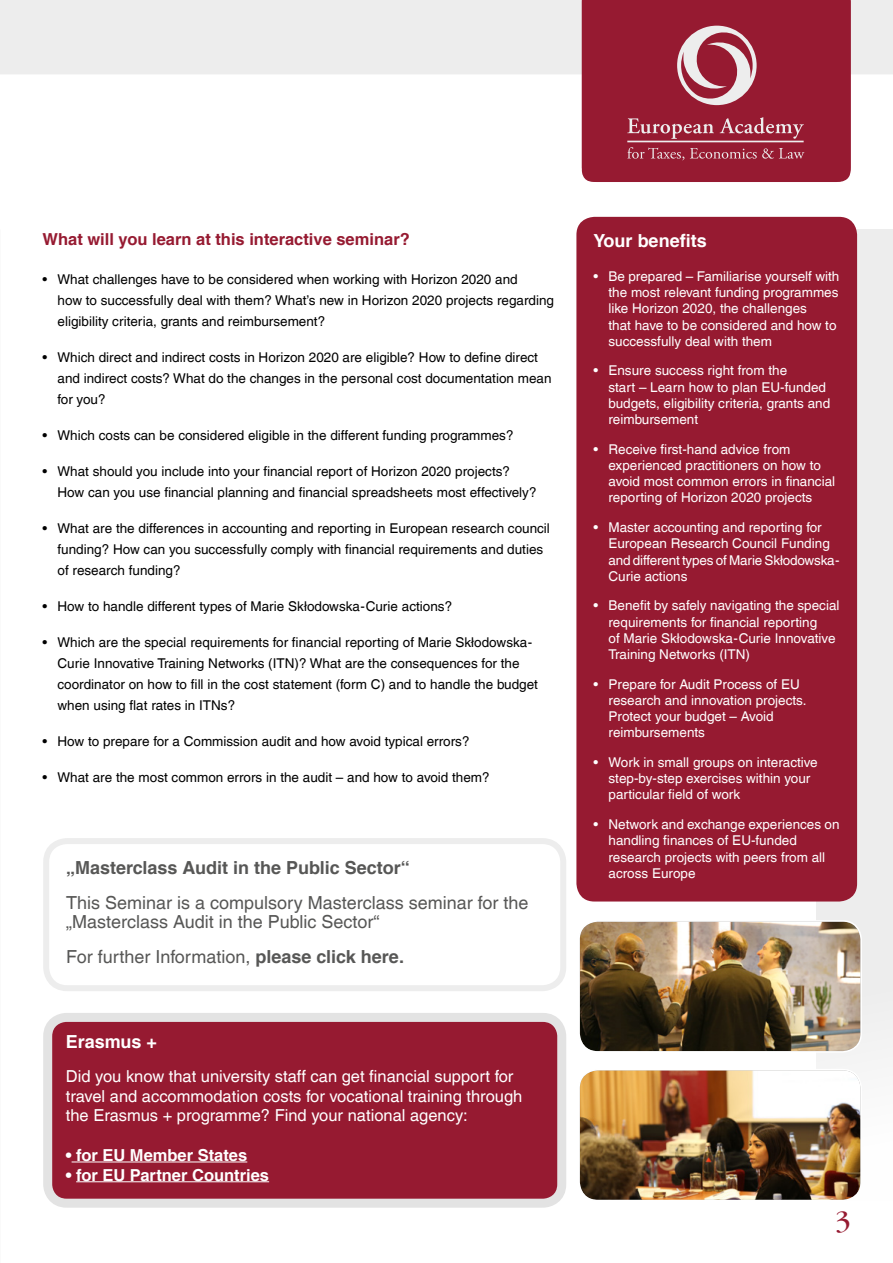
<style>
.page{position:relative;width:893px;height:1263px;background:#fff}
.page>*{position:absolute;margin:0;border:0;box-sizing:border-box;transform-origin:0 0}
.t1{font:30px "Garamond";color:#961a31}
.t2{font:18px/19.5px "Helvetica LT Com";color:#575756}
.t3{font:700 18px "Helvetica LT Com";color:#575756}
.t4{font:700 18px "Helvetica LT Com";color:#fff}
.t5{font:16.5px/19.8px "Helvetica LT Com";color:#fff}
.t6{font:700 16.5px "Helvetica LT Com";color:#961a31}
.t7{font:700 16.5px "Helvetica LT Com";color:#fff}
.t8{font:13.5px/21px "Helvetica LT Com";color:#000}
.t9{font:13.5px/16.2px "Helvetica LT Com";color:#fff}
.s1{font-weight:700}
</style>
<div class="page">
<div style="left:0;top:0;width:893px;height:74px;background:#ededed"></div>
<div style="left:816px;top:230px;width:77px;height:971px;background:#ededed"></div>
<div style="left:576px;top:217px;width:281px;height:684px;background:#961a31;border-radius:18px"></div>
<div style="left:582px;top:0;width:269px;height:182px;background:#961a31"></div>
<hr style="left:627px;top:141px;width:177px;height:1px;background:#ededed">
<svg style="left:676px;top:26px;width:81px;height:79px"></svg>
<svg style="left:614px;top:146px;width:204px;height:14px"></svg>
<svg style="left:614px;top:117px;width:204px;height:22px"></svg>
<img style="left:581px;top:1072px;width:279px;height:128px">
<div style="left:578px;top:1069px;width:284px;height:132px;border:2px solid #fff;border-radius:19px"></div>
<img style="left:581px;top:923px;width:278px;height:128px">
<div style="left:578px;top:920px;width:284px;height:132px;border:2px solid #fff;border-radius:19px"></div>
<div style="left:43px;top:838px;width:523px;height:153px;border:6px solid #ededed;border-radius:21px"></div>
<div style="left:48px;top:1017px;width:514px;height:186px;background:#961a31;border-radius:19px"></div>
<hr style="left:72px;top:1162px;width:175px;height:1px;background:#fff">
<hr style="left:76px;top:1181px;width:193px;height:1px;background:#fff">
<div style="left:43px;top:1013px;width:523px;height:195px;border:9px solid #e3e3e3;border-radius:19px"></div>
<p class="t6" style="left:43px;top:229px;width:369px">What will you learn at this interactive seminar?</p>
<p class="t8" style="left:58px;top:268px;width:498px;text-indent:-15px">• What challenges have to be considered when working with Horizon 2020 and<br>how to successfully deal with them? What’s new in Horizon 2020 projects regarding eligibility criteria, grants and reimbursement?</p>
<p class="t8" style="left:58px;top:346px;width:495px;text-indent:-15px">• Which direct and indirect costs in Horizon 2020 are eligible? How to define direct and indirect costs? What do the changes in the personal cost documentation mean for you?</p>
<p class="t8" style="left:43px;top:424px;width:473px">• Which costs can be considered eligible in the different funding programmes?</p>
<p class="t8" style="left:58px;top:460px;width:481px;text-indent:-15px">• What should you include into your financial report of Horizon 2020 projects?<br>How can you use financial planning and financial spreadsheets most effectively?</p>
<p class="t8" style="left:58px;top:517px;width:494px;text-indent:-15px">• What are the differences in accounting and reporting in European research council funding? How can you successfully comply with financial requirements and duties of research funding?</p>
<p class="t8" style="left:43px;top:595px;width:411px">• How to handle different types of Marie Skłodowska-Curie actions?</p>
<p class="t8" style="left:58px;top:631px;width:482px;text-indent:-15px">• Which are the special requirements for financial reporting of Marie Skłodowska-Curie Innovative Training Networks (ITN)? What are the consequences for the coordinator on how to fill in the cost statement (form C) and to handle the budget when using flat rates in ITNs?</p>
<p class="t8" style="left:43px;top:730px;width:428px">• How to prepare for a Commission audit and how avoid typical errors?</p>
<p class="t8" style="left:43px;top:766px;width:449px">• What are the most common errors in the audit – and how to avoid them?</p>
<h2 class="t3" style="left:66px;top:857px;width:345px">„Masterclass Audit in the Public Sector“</h2>
<h2 class="t2" style="left:66px;top:892px;width:464px">This Seminar is a compulsory Masterclass seminar for the „Masterclass Audit in the Public Sector“</h2>
<h2 class="t2" style="left:66px;top:946px;width:339px">For further Information, <span class="s1">please click here.</span></h2>
<h2 class="t4" style="left:66px;top:1031px;width:93px">Erasmus +</h2>
<p class="t5" style="left:66px;top:1066px;width:458px">Did you know that university staff can get financial support for travel and accommodation costs for vocational training through the Erasmus + programme? Find your national agency:</p>
<p class="t7" style="left:66px;top:1145px;width:183px">• for EU Member States</p>
<p class="t7" style="left:66px;top:1165px;width:205px">• for EU Partner Countries</p>
<h2 class="t4" style="left:593px;top:229px;width:115px">Your benefits</h2>
<p class="t9" style="left:608px;top:268px;width:232px;text-indent:-15px">• Be prepared – Familiarise yourself with the most relevant funding programmes like Horizon 2020, the challenges<br>that have to be considered and how to successfully deal with them</p>
<p class="t9" style="left:608px;top:363px;width:223px;text-indent:-15px">• Ensure success right from the<br>start – Learn how to plan EU-funded budgets, eligibility criteria, grants and reimbursement</p>
<p class="t9" style="left:608px;top:441px;width:228px;text-indent:-15px">• Receive first-hand advice from experienced practitioners on how to avoid most common errors in financial reporting of Horizon 2020 projects</p>
<p class="t9" style="left:608px;top:519px;width:233px;text-indent:-15px">• Master accounting and reporting for<br>European Research Council Funding and different types of Marie Skłodowska-<br>Curie actions</p>
<p class="t9" style="left:608px;top:597px;width:232px;text-indent:-15px">• Benefit by safely navigating the special requirements for financial reporting<br>of Marie Skłodowska-Curie Innovative Training Networks (ITN)</p>
<p class="t9" style="left:608px;top:676px;width:200px;text-indent:-15px">• Prepare for Audit Process of EU research and innovation projects.<br>Protect your budget – Avoid reimbursements</p>
<p class="t9" style="left:608px;top:754px;width:211px;text-indent:-15px">• Work in small groups on interactive step-by-step exercises within your particular field of work</p>
<p class="t9" style="left:608px;top:816px;width:232px;text-indent:-15px">• Network and exchange experiences on handling finances of EU-funded research projects with peers from all across Europe</p>
<h1 class="t1" style="left:835px;top:1203px;width:17px">3</h1>
</div>
